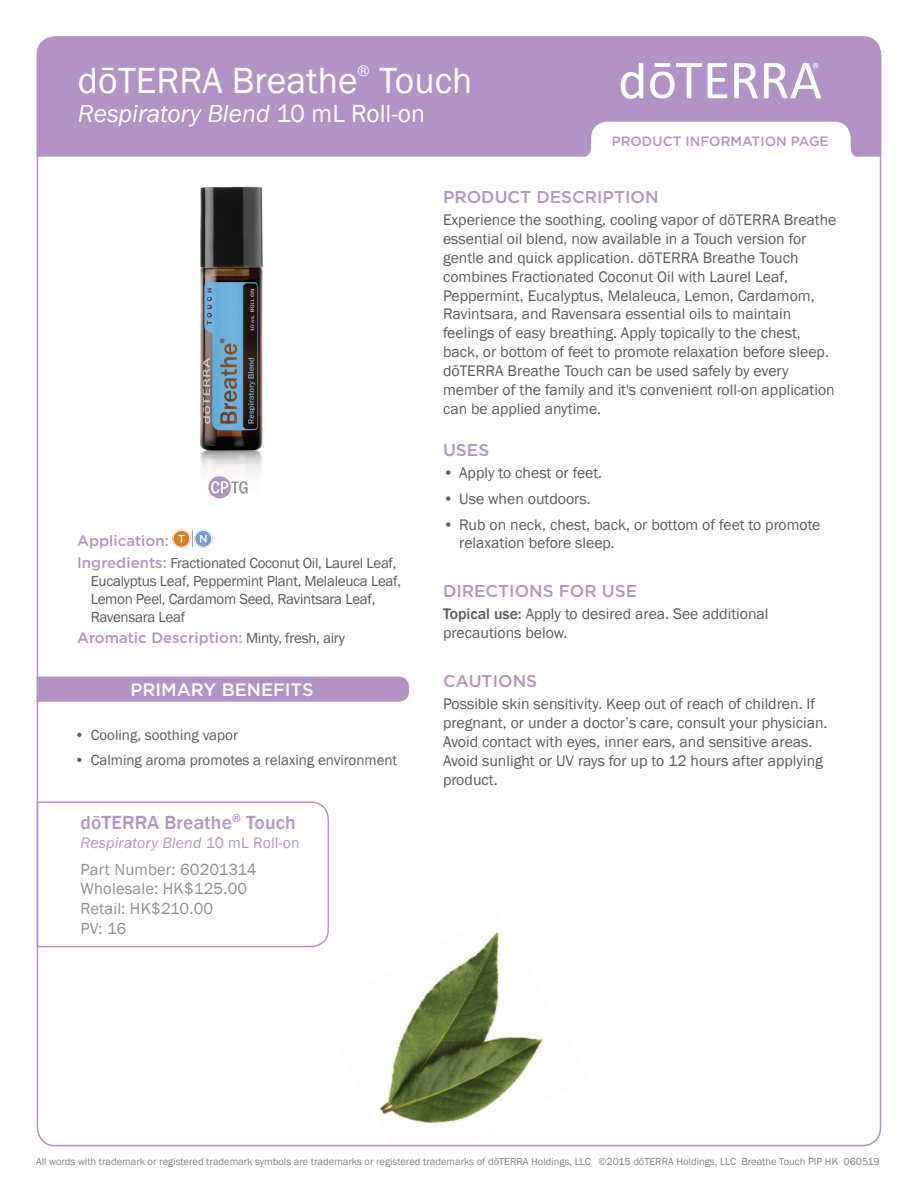
<style>
.page{position:relative;width:918px;height:1188px;background:#fff}
.page>*{position:absolute;margin:0;border:0;box-sizing:border-box;transform-origin:0 0}
.t1{font:37.5px "Franklin Gothic";color:#fff}
.t2{font:25.5px "Franklin Gothic URW Boo Ita";color:#fff}
.t3{font:500 19.5px "Franklin Gothic";letter-spacing:.01em;color:#b194c5}
.t4{font:500 18px "Gotham";color:#fff}
.t5{font:500 17.1px "Gotham";color:#b194c5}
.t6{font:16.5px/19.8px "Franklin Gothic";letter-spacing:.01em;color:#8d8f92}
.t7{font:15.75px/18.9px "Franklin Gothic";color:#5a5a5d}
.t8{font:15.75px "Franklin Gothic URW Boo Ita";letter-spacing:.01em;color:#b194c5}
.t9{font:15.75px "Franklin Gothic";color:#fff}
.t10{font:15px/18px "Franklin Gothic";letter-spacing:-.02em;color:#5a5a5d}
.t11{font:15px "Franklin Gothic";color:#5a5a5d}
.t12{font:500 15px "Gotham";color:#b194c5}
.t13{font:500 13.5px "Gotham";color:#b194c5}
.t14{font:10.5px "Franklin Gothic";color:#808285}
.s1{font-family:"Franklin Gothic"}
.s2{font-family:"Gotham";font-weight:500;color:#b194c5}
.s3{font-family:"Franklin Gothic";font-weight:400;color:#5a5a5d}
.s4{font-weight:500}
</style>
<div class="page">
<div style="left:37px;top:36px;width:844px;height:121px;background:#b194c5"></div>
<svg style="left:734px;top:63px;width:24px;height:35px"></svg>
<svg style="left:708px;top:63px;width:19px;height:35px"></svg>
<svg style="left:650px;top:63px;width:52px;height:35px"></svg>
<svg style="left:621px;top:63px;width:22px;height:36px"></svg>
<svg style="left:764px;top:63px;width:57px;height:35px"></svg>
<svg style="left:581px;top:122px;width:280px;height:35px"></svg>
<svg style="left:192px;top:530px;width:1px;height:17px"></svg>
<svg style="left:172px;top:530px;width:19px;height:18px"></svg>
<div style="left:173px;top:530px;width:17px;height:17px;border:1px solid #fff;border-radius:50%"></div>
<svg style="left:178px;top:535px;width:6px;height:8px"></svg>
<svg style="left:194px;top:530px;width:18px;height:18px"></svg>
<div style="left:195px;top:530px;width:17px;height:17px;border:1px solid #fff;border-radius:50%"></div>
<svg style="left:200px;top:535px;width:7px;height:8px"></svg>
<div style="left:37px;top:677px;width:372px;height:25px;background:#b194c5"></div>
<svg style="left:36px;top:801px;width:293px;height:147px"></svg>
<img style="left:199px;top:186px;width:64px;height:313px">
<img style="left:317px;top:911px;width:272px;height:236px">
<svg style="left:208px;top:476px;width:40px;height:22px"></svg>
<h1 class="t1" style="left:78px;top:57px;width:281px">dōTERRA Breathe</h1>
<p class="t9" style="left:358px;top:61px;width:14px">®</p>
<h1 class="t1" style="left:379px;top:57px;width:95px">Touch</h1>
<h2 class="t2" style="left:78px;top:98px;width:348px">Respiratory Blend <span class="s1">10 mL Roll-on</span></h2>
<p class="t12" style="left:77px;top:531px;width:93px">Application:</p>
<p class="t10" style="left:91px;top:554px;width:312px;text-indent:-14px"><span class="s2">Ingredients:</span> Fractionated Coconut Oil, Laurel Leaf, Eucalyptus Leaf, Peppermint Plant, Melaleuca Leaf, Lemon Peel, Cardamom Seed, Ravintsara Leaf, Ravensara Leaf</p>
<p class="t12" style="left:77px;top:628px;width:269px">Aromatic Description: <span class="s3">Minty, fresh, airy</span></p>
<p class="t4" style="left:130px;top:678px;width:185px">PRIMARY BENEFITS</p>
<p class="t11" style="left:75px;top:726px;width:165px">• Cooling, soothing vapor</p>
<p class="t11" style="left:75px;top:750px;width:324px">• Calming aroma promotes a relaxing environment</p>
<p class="t3" style="left:81px;top:810px;width:217px">dōTERRA Breathe<sup>®</sup> Touch</p>
<p class="t8" style="left:81px;top:833px;width:220px">Respiratory Blend <span class="s1">10 mL Roll-on</span></p>
<p class="t6" style="left:81px;top:860px;width:177px">Part Number: 60201314<br>Wholesale: HK$125.00<br>Retail: HK$210.00<br>PV: 16</p>
<p class="t13" style="left:612px;top:132px;width:218px">PRODUCT INFORMATION PAGE</p>
<p class="t5" style="left:443px;top:185px;width:217px">PRODUCT DESCRIPTION</p>
<p class="t7" style="left:443px;top:211px;width:395px">Experience the soothing, cooling vapor of dōTERRA Breathe essential oil blend, now available in a Touch version for gentle and quick application. dōTERRA Breathe Touch combines Fractionated Coconut Oil with Laurel Leaf, Peppermint, Eucalyptus, Melaleuca, Lemon, Cardamom, Ravintsara, and Ravensara essential oils to maintain feelings of easy breathing. Apply topically to the chest, back, or bottom of feet to promote relaxation before sleep. dōTERRA Breathe Touch can be used safely by every member of the family and it's convenient roll-on application can be applied anytime.</p>
<p class="t5" style="left:443px;top:439px;width:48px">USES</p>
<p class="t7" style="left:443px;top:464px;width:161px">• Apply to chest or feet.</p>
<p class="t7" style="left:443px;top:490px;width:149px">• Use when outdoors.</p>
<p class="t7" style="left:459px;top:515px;width:363px;text-indent:-16px">• Rub on neck, chest, back, or bottom of feet to promote relaxation before sleep.</p>
<p class="t5" style="left:443px;top:580px;width:196px">DIRECTIONS FOR USE</p>
<p class="t7" style="left:443px;top:605px;width:327px"><span class="s4">Topical use:</span> Apply to desired area. See additional precautions below.</p>
<p class="t5" style="left:443px;top:670px;width:96px">CAUTIONS</p>
<p class="t7" style="left:443px;top:695px;width:386px">Possible skin sensitivity. Keep out of reach of children. If pregnant, or under a doctor’s care, consult your physician.<br>Avoid contact with eyes, inner ears, and sensitive areas.<br>Avoid sunlight or UV rays for up to 12 hours after applying product.</p>
<p class="t14" style="left:36px;top:1155px;width:845px">All words with trademark or registered trademark symbols are trademarks or registered trademarks of dōTERRA Holdings, LLC ©2015 dōTERRA Holdings, LLC Breathe Touch PIP HK 060519</p>
</div>
